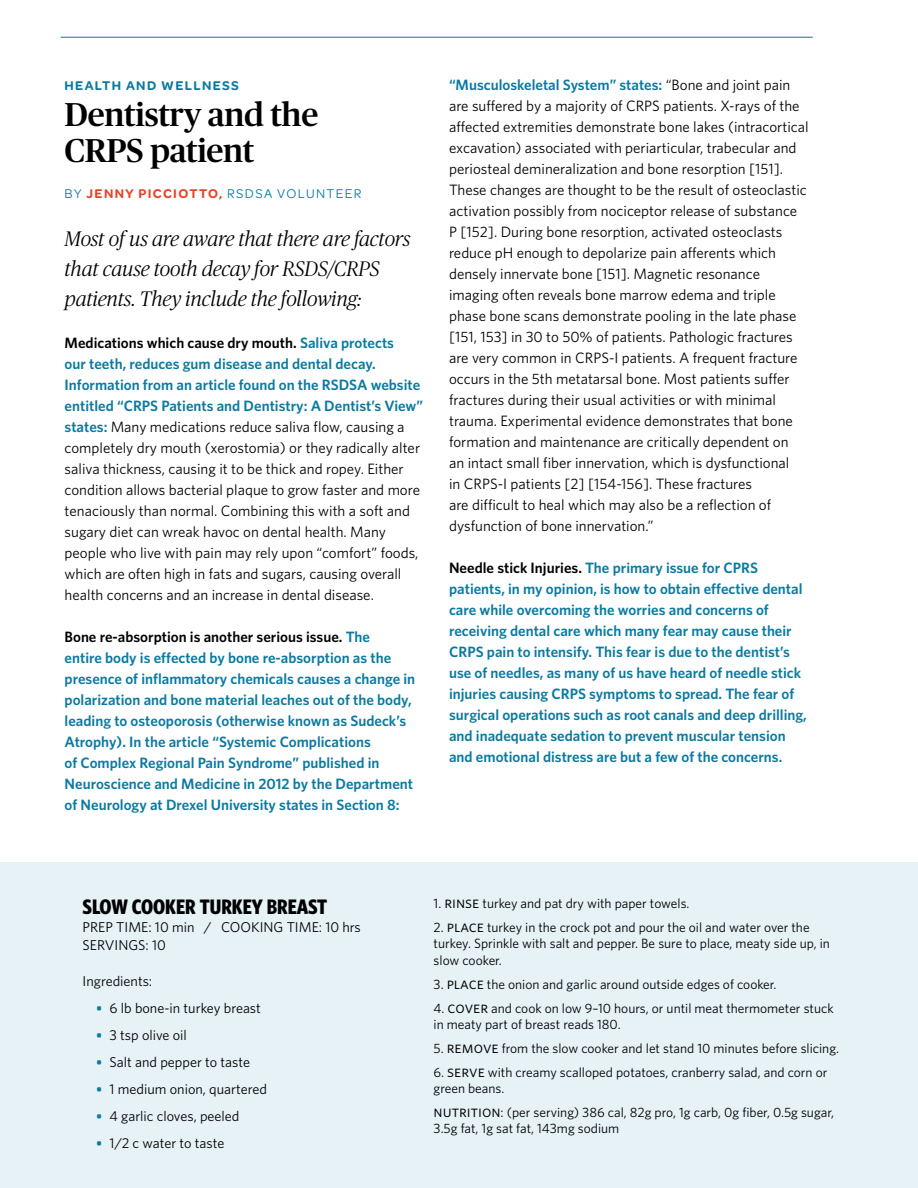
<style>
.page{position:relative;width:918px;height:1188px;background:#fff}
.page>*{position:absolute;margin:0;border:0;box-sizing:border-box;transform-origin:0 0}
.t1{font:500 33px/36px "Publico";letter-spacing:-.01em;color:#000}
.t2{font:italic 300 21px/30px "Publico";letter-spacing:-.01em;color:#000}
.t3{font:700 21px "Whitney Condensed";color:#000}
.t4{font:15px/21px "Whitney";color:#000}
.t5{font:600 15px/21px "Whitney";color:#0a7aa0}
.t6{font:14.25px/18px "Whitney";color:#000}
.t7{font:13.5px/16.2px "Whitney";color:#000}
.t8{font:13.5px "Omnes";letter-spacing:.1em;color:#0a7aa0}
.t9{font:600 13.5px "Omnes";letter-spacing:.1em;color:#0a7aa0}
.s1{font-weight:600;color:#e44428}
.s2{font-weight:600}
.s3{font-weight:600;color:#0a7aa0}
.s4{color:#000}
.s5{font-weight:600;font-size:13.5px;color:#0a7aa0}
.s6{font-family:"Whitney Book SC";font-size:16.5px}
</style>
<div class="page">
<hr style="left:61px;top:37px;width:752px;height:1px;background:#007aa1">
<div style="left:0;top:862px;width:918px;height:326px;background:#e6f2f6"></div>
<p class="t9" style="left:65px;top:76px;width:176px">HEALTH AND WELLNESS</p>
<h1 class="t1" style="left:65px;top:97px;width:255px">Dentistry and the<br>CRPS patient</h1>
<p class="t8" style="left:65px;top:185px;width:298px">BY <span class="s1">JENNY PICCIOTTO,</span> RSDSA VOLUNTEER</p>
<h2 class="t2" style="left:65px;top:224px;width:348px">Most of us are aware that there are factors that cause tooth decay for RSDS/CRPS patients. They include the following:</h2>
<p class="t4" style="left:65px;top:332px;width:360px"><span class="s2">Medications which cause dry mouth.</span> <span class="s3">Saliva protects<br>our teeth, reduces gum disease and dental decay.<br>Information from an article found on the RSDSA website entitled “CRPS Patients and Dentistry: A Dentist’s View” states:</span> Many medications reduce saliva flow, causing a completely dry mouth (xerostomia) or they radically alter saliva thickness, causing it to be thick and ropey. Either condition allows bacterial plaque to grow faster and more tenaciously than normal. Combining this with a soft and sugary diet can wreak havoc on dental health. Many people who live with pain may rely upon “comfort” foods, which are often high in fats and sugars, causing overall health concerns and an increase in dental disease.</p>
<p class="t5" style="left:65px;top:626px;width:352px"><span class="s4">Bone re-absorption is another serious issue.</span> The<br>entire body is effected by bone re-absorption as the presence of inflammatory chemicals causes a change in polarization and bone material leaches out of the body, leading to osteoporosis (otherwise known as Sudeck’s Atrophy). In the article “Systemic Complications<br>of Complex Regional Pain Syndrome” published in Neuroscience and Medicine in 2012 by the Department of Neurology at Drexel University states in Section 8:</p>
<p class="t4" style="left:449px;top:74px;width:361px"><span class="s3">“Musculoskeletal System” states:</span> “Bone and joint pain are suffered by a majority of CRPS patients. X-rays of the affected extremities demonstrate bone lakes (intracortical excavation) associated with periarticular, trabecular and periosteal demineralization and bone resorption [151].<br>These changes are thought to be the result of osteoclastic activation possibly from nociceptor release of substance P [152]. During bone resorption, activated osteoclasts reduce pH enough to depolarize pain afferents which densely innervate bone [151]. Magnetic resonance imaging often reveals bone marrow edema and triple phase bone scans demonstrate pooling in the late phase [151, 153] in 30 to 50% of patients. Pathologic fractures are very common in CRPS-I patients. A frequent fracture occurs in the 5th metatarsal bone. Most patients suffer fractures during their usual activities or with minimal trauma. Experimental evidence demonstrates that bone formation and maintenance are critically dependent on<br>an intact small fiber innervation, which is dysfunctional<br>in CRPS-I patients [2] [154-156]. These fractures<br>are difficult to heal which may also be a reflection of dysfunction of bone innervation.”</p>
<p class="t5" style="left:449px;top:557px;width:359px"><span class="s4">Needle stick Injuries.</span> The primary issue for CPRS patients, in my opinion, is how to obtain effective dental care while overcoming the worries and concerns of receiving dental care which many fear may cause their CRPS pain to intensify. This fear is due to the dentist’s use of needles, as many of us have heard of needle stick injuries causing CRPS symptoms to spread. The fear of surgical operations such as root canals and deep drilling, and inadequate sedation to prevent muscular tension and emotional distress are but a few of the concerns.</p>
<h2 class="t3" style="left:83px;top:894px;width:246px">SLOW COOKER TURKEY BREAST</h2>
<p class="t6" style="left:83px;top:917px;width:280px">PREP TIME: 10 min / COOKING TIME: 10 hrs<br>SERVINGS: 10</p>
<p class="t6" style="left:83px;top:971px;width:71px">Ingredients:</p>
<p class="t6" style="left:96px;top:998px;width:166px"><span class="s5">•</span> 6 lb bone-in turkey breast</p>
<p class="t6" style="left:96px;top:1025px;width:92px"><span class="s5">•</span> 3 tsp olive oil</p>
<p class="t6" style="left:96px;top:1052px;width:155px"><span class="s5">•</span> Salt and pepper to taste</p>
<p class="t6" style="left:96px;top:1079px;width:172px"><span class="s5">•</span> 1 medium onion, quartered</p>
<p class="t6" style="left:96px;top:1106px;width:145px"><span class="s5">•</span> 4 garlic cloves, peeled</p>
<p class="t6" style="left:96px;top:1133px;width:130px"><span class="s5">•</span> 1/2 c water to taste</p>
<p class="t7" style="left:434px;top:895px;width:257px">1. <span class="s6">rinse</span> turkey and pat dry with paper towels.</p>
<p class="t7" style="left:434px;top:919px;width:398px">2. <span class="s6">place</span> turkey in the crock pot and pour the oil and water over the turkey. Sprinkle with salt and pepper. Be sure to place, meaty side up, in slow cooker.</p>
<p class="t7" style="left:434px;top:976px;width:344px">3. <span class="s6">place</span> the onion and garlic around outside edges of cooker.</p>
<p class="t7" style="left:434px;top:1000px;width:402px">4. <span class="s6">cover</span> and cook on low 9–10 hours, or until meat thermometer stuck in meaty part of breast reads 180.</p>
<p class="t7" style="left:434px;top:1040px;width:407px">5. <span class="s6">remove</span> from the slow cooker and let stand 10 minutes before slicing.</p>
<p class="t7" style="left:434px;top:1064px;width:395px">6. <span class="s6">serve</span> with creamy scalloped potatoes, cranberry salad, and corn or green beans.</p>
<p class="t7" style="left:434px;top:1104px;width:402px"><span class="s6">nutrition</span>: (per serving) 386 cal, 82g pro, 1g carb, 0g fiber, 0.5g sugar,<br>3.5g fat, 1g sat fat, 143mg sodium</p>
</div>
